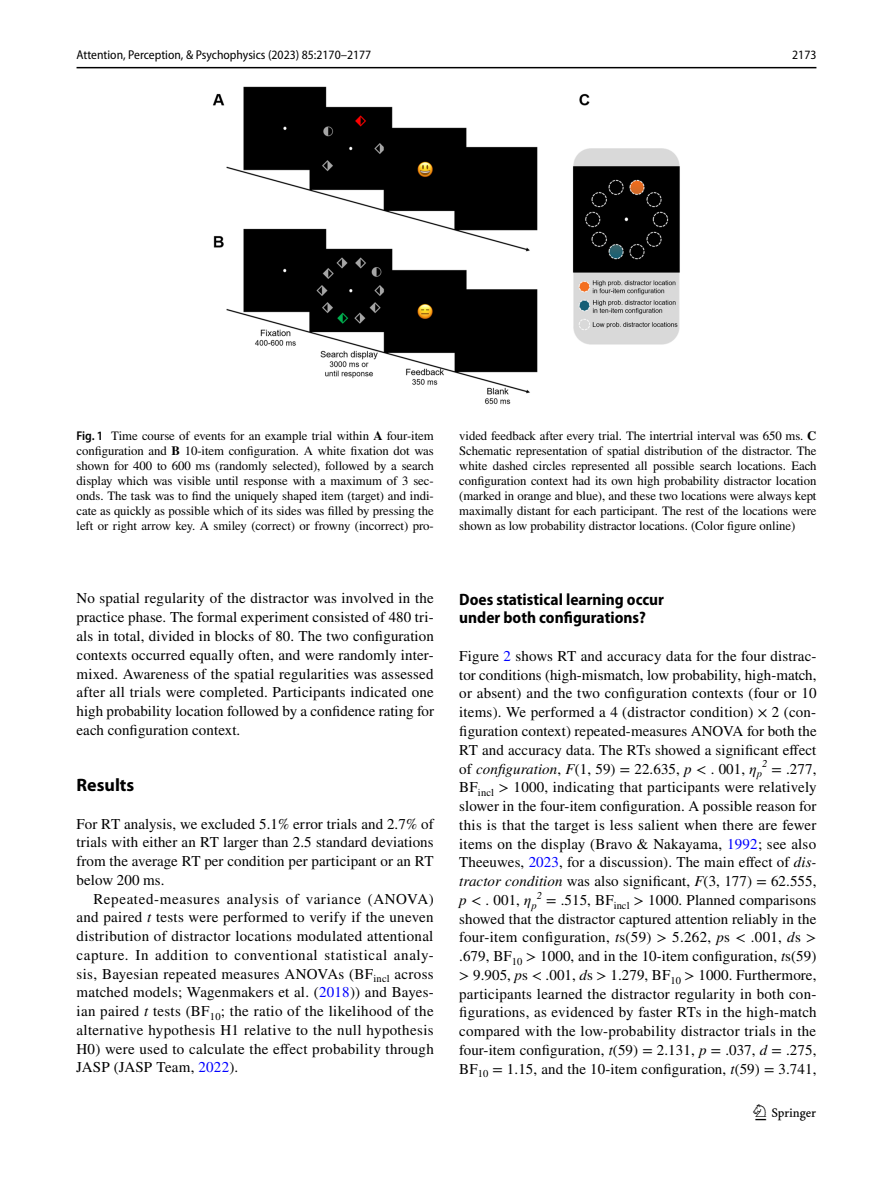
<style>
.page{position:relative;width:893px;height:1187px;background:#fff}
.page>*{position:absolute;margin:0;border:0;box-sizing:border-box;transform-origin:0 0}
.t1{font:22.5px "Springnew Regular 2";color:#000}
.t2{font:700 18px "Myriad Pro";color:#000}
.t3{font:700 semi-condensed 16.5px/18.8px "Myriad Pro";color:#000}
.t4{font:15px/18.8px "STIX";letter-spacing:.005em;color:#000;text-align:justify}
.t5{font:12.75px/15px "STIX";letter-spacing:-.005em;color:#000;text-align:justify}
.t6{font:semi-condensed 12.75px "Myriad Pro";color:#000}
.s1{font-family:"Myriad Pro";font-weight:600;font-stretch:semi-condensed}
.s2{font-weight:700}
.s3{font-style:italic}
.s4{color:#00f}
</style>
<div class="page">
<hr style="left:77px;top:67px;width:739px;height:1px;background:#000">
<img style="left:213px;top:87px;width:467px;height:317px">
<p class="t6" style="left:77px;top:48px;width:296px">Attention, Perception, &amp; Psychophysics (2023) 85:2170–2177</p>
<p class="t6" style="left:792px;top:48px;width:26px">2173</p>
<p class="t5" style="left:77px;top:428px;width:359px"><span class="s1">Fig. 1</span> Time course of events for an example trial within <span class="s2">A</span> four-item configuration and <span class="s2">B</span> 10-item configuration. A white fixation dot was shown for 400 to 600 ms (randomly selected), followed by a search display which was visible until response with a maximum of 3 sec&shy;onds. The task was to find the uniquely shaped item (target) and indi&shy;cate as quickly as possible which of its sides was filled by pressing the left or right arrow key. A smiley (correct) or frowny (incorrect) pro-</p>
<p class="t5" style="left:459px;top:428px;width:359px">vided feedback after every trial. The intertrial interval was 650 ms. <span class="s2">C </span>Schematic representation of spatial distribution of the distractor. The white dashed circles represented all possible search locations. Each configuration context had its own high probability distractor location (marked in orange and blue), and these two locations were always kept maximally distant for each participant. The rest of the locations were shown as low probability distractor locations. (Color figure online)</p>
<p class="t4" style="left:77px;top:590px;width:359px">No spatial regularity of the distractor was involved in the practice phase. The formal experiment consisted of 480 tri&shy;als in total, divided in blocks of 80. The two configuration contexts occurred equally often, and were randomly inter&shy;mixed. Awareness of the spatial regularities was assessed after all trials were completed. Participants indicated one high probability location followed by a confidence rating for each configuration context.</p>
<p class="t2" style="left:77px;top:773px;width:59px">Results</p>
<p class="t4" style="left:77px;top:815px;width:359px">For RT analysis, we excluded 5.1% error trials and 2.7% of trials with either an RT larger than 2.5 standard deviations from the average RT per condition per participant or an RT below 200 ms.</p>
<p class="t4" style="left:77px;top:890px;width:359px;text-indent:17px">Repeated-measures analysis of variance (ANOVA) and paired <span class="s3">t</span> tests were performed to verify if the uneven distribution of distractor locations modulated attentional capture. In addition to conventional statistical analy&shy;sis, Bayesian repeated measures ANOVAs (BF<sub>incl</sub> across matched models; Wagenmakers et al. (<span class="s4">2018</span>)) and Bayes&shy;ian paired <span class="s3">t</span> tests (BF<sub>10</sub>; the ratio of the likelihood of the alternative hypothesis H1 relative to the null hypothesis H0) were used to calculate the effect probability through JASP (JASP Team, <span class="s4">2022</span>).</p>
<p class="t3" style="left:459px;top:590px;width:206px">Does statistical learning occur under both configurations?</p>
<p class="t4" style="left:459px;top:647px;width:359px">Figure <span class="s4">2</span> shows RT and accuracy data for the four distrac&shy;tor conditions (high-mismatch, low probability, high-match, or absent) and the two configuration contexts (four or 10 items). We performed a 4 (distractor condition) × 2 (con&shy;figuration context) repeated-measures ANOVA for both the RT and accuracy data. The RTs showed a significant effect of <span class="s3">configuration</span>, <span class="s3">F</span>(1, 59) = 22.635, <span class="s3">p</span> &lt; . 001, <span class="s3">η</span><sub>p</sub><sup>2</sup> = .277, BF<sub>incl</sub> &gt; 1000, indicating that participants were relatively slower in the four-item configuration. A possible reason for this is that the target is less salient when there are fewer items on the display (Bravo &amp; Nakayama, <span class="s4">1992</span>; see also Theeuwes, <span class="s4">2023</span>, for a discussion). The main effect of <span class="s3">dis&shy;tractor condition</span> was also significant, <span class="s3">F</span>(3, 177) = 62.555, <span class="s3">p</span> &lt; . 001, <span class="s3">η</span><sub>p</sub><sup>2</sup> = .515, BF<sub>incl</sub> &gt; 1000. Planned comparisons showed that the distractor captured attention reliably in the four-item configuration, <span class="s3">t</span>s(59) &gt; 5.262, <span class="s3">p</span>s &lt; .001, <span class="s3">d</span>s &gt; .679, BF<sub>10</sub> &gt; 1000, and in the 10-item configuration, <span class="s3">t</span>s(59) &gt; 9.905, <span class="s3">p</span>s &lt; .001, <span class="s3">d</span>s &gt; 1.279, BF<sub>10</sub> &gt; 1000. Furthermore, participants learned the distractor regularity in both con&shy;figurations, as evidenced by faster RTs in the high-match compared with the low-probability distractor trials in the four-item configuration, <span class="s3">t</span>(59) = 2.131, <span class="s3">p</span> = .037, <span class="s3">d</span> = .275, BF<sub>10</sub> = 1.15, and the 10-item configuration, <span class="s3">t</span>(59) = 3.741,</p>
<h1 class="t1" style="left:755px;top:1104px;width:62px">1 3</h1>
</div>
